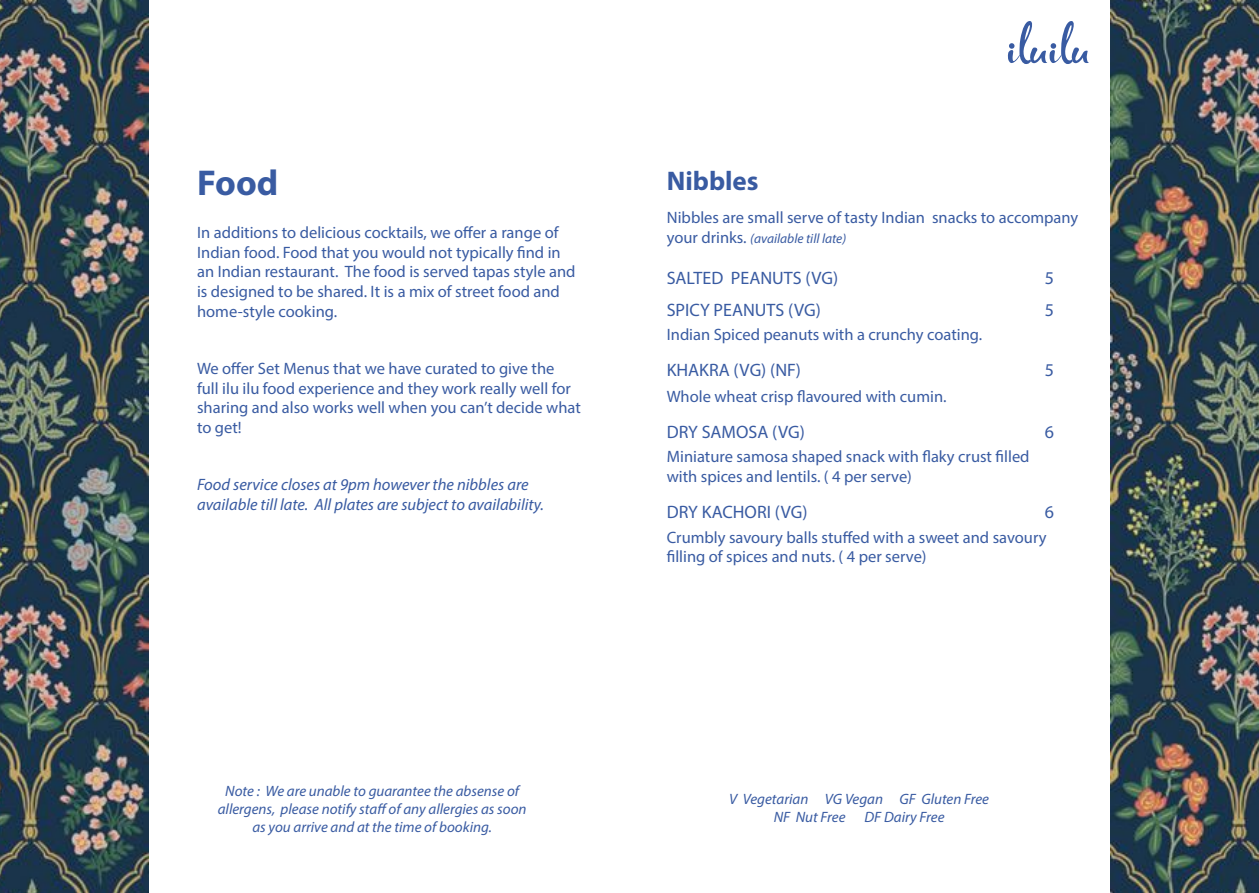
<style>
.page{position:relative;width:1259px;height:893px;background:#fff}
.page>*{position:absolute;margin:0;border:0;box-sizing:border-box;transform-origin:0 0}
.t1{font:700 36px "Myriad Pro";color:#395ba2}
.t2{font:700 27px "Myriad Pro";color:#395ba2}
.t3{font:18px "Myriad Pro";color:#395ba2}
.t4{font:16.5px/19.8px "Myriad Pro";color:#395ba2}
.t5{font:italic 16.5px/19.8px "Myriad Pro";color:#395ba2}
.t6{font:italic 15px/18px "Myriad Pro";color:#395ba2}
.t7{font:italic 13.5px "Myriad Pro";color:#395ba2}
.s1{font-style:normal;font-size:16.5px}
</style>
<div class="page">
<img style="left:0;top:0;width:149px;height:893px">
<svg style="left:1007px;top:21px;width:82px;height:43px"></svg>
<img style="left:1110px;top:0;width:149px;height:893px">
<h1 class="t1" style="left:197px;top:159px;width:83px">Food</h1>
<p class="t4" style="left:197px;top:222px;width:380px">In additions to delicious cocktails, we offer a range of Indian food. Food that you would not typically find in an Indian restaurant. The food is served tapas style and is designed to be shared. It is a mix of street food and home-style cooking.</p>
<p class="t4" style="left:197px;top:358px;width:385px">We offer Set Menus that we have curated to give the<br>full ilu ilu food experience and they work really well for sharing and also works well when you can’t decide what to get!</p>
<p class="t5" style="left:197px;top:474px;width:348px">Food service closes at 9pm however the nibbles are available till late. All plates are subject to availability.</p>
<h2 class="t2" style="left:667px;top:164px;width:93px">Nibbles</h2>
<p class="t4" style="left:667px;top:207px;width:413px">Nibbles are small serve of tasty Indian snacks to accompany</p>
<p class="t7" style="left:667px;top:230px;width:181px"><span class="s1">your drinks.</span> (available till late)</p>
<p class="t3" style="left:667px;top:267px;width:173px">SALTED PEANUTS (VG)</p>
<p class="t3" style="left:1045px;top:267px;width:11px">5</p>
<p class="t3" style="left:667px;top:299px;width:156px">SPICY PEANUTS (VG)</p>
<p class="t3" style="left:1045px;top:299px;width:11px">5</p>
<p class="t4" style="left:667px;top:324px;width:317px">Indian Spiced peanuts with a crunchy coating.</p>
<p class="t3" style="left:667px;top:359px;width:136px">KHAKRA (VG) (NF)</p>
<p class="t3" style="left:1045px;top:359px;width:11px">5</p>
<p class="t4" style="left:667px;top:386px;width:281px">Whole wheat crisp flavoured with cumin.</p>
<p class="t3" style="left:667px;top:421px;width:140px">DRY SAMOSA (VG)</p>
<p class="t3" style="left:1045px;top:421px;width:11px">6</p>
<p class="t4" style="left:667px;top:447px;width:364px">Miniature samosa shaped snack with flaky crust filled with spices and lentils. ( 4 per serve)</p>
<p class="t3" style="left:667px;top:501px;width:142px">DRY KACHORI (VG)</p>
<p class="t3" style="left:1045px;top:501px;width:11px">6</p>
<p class="t4" style="left:667px;top:527px;width:381px">Crumbly savoury balls stuffed with a sweet and savoury filling of spices and nuts. ( 4 per serve)</p>
<p class="t6" style="left:218px;top:782px;width:310px;text-align:center">Note : We are unable to guarantee the absense of allergens, please notify staff of any allergies as soon as you arrive and at the time of booking.</p>
<p class="t6" style="left:774px;top:790px;width:217px;text-indent:-45px">V Vegetarian VG Vegan GF Gluten Free<br>NF Nut Free</p>
<p class="t6" style="left:864px;top:808px;width:81px">DF Dairy Free</p>
</div>
